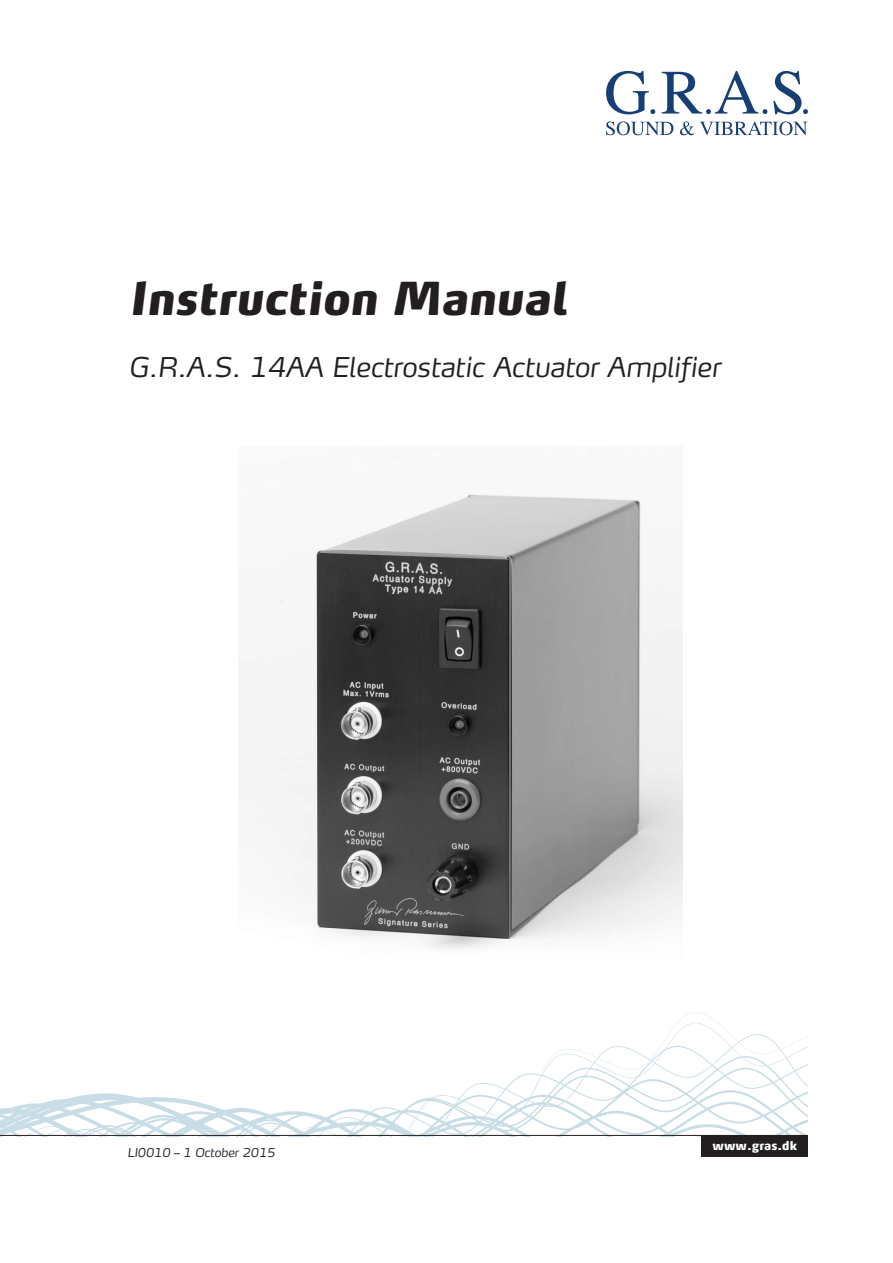
<style>
.page{position:relative;width:893px;height:1263px;background:#fff}
.page>*{position:absolute;margin:0;border:0;box-sizing:border-box;transform-origin:0 0}
.t1{font:italic 900 45px "Max TF";color:#231f20}
.Subtitle{font:italic 300 27px "Max TF";color:#231f20}
.Footer_text{font:italic 300 12px "Max TF";color:#231f20}
.Footer_URL{font:900 12px "Max TF";letter-spacing:.005em;color:#fff}
</style>
<div class="page">
<svg style="left:0;top:1012px;width:808px;height:123px"></svg>
<hr style="left:0;top:1135px;width:808px;height:1px;background:#231f20">
<svg style="left:606px;top:71px;width:49px;height:43px"></svg>
<svg style="left:662px;top:71px;width:105px;height:43px"></svg>
<svg style="left:773px;top:71px;width:35px;height:43px"></svg>
<svg style="left:606px;top:121px;width:67px;height:14px"></svg>
<svg style="left:680px;top:121px;width:14px;height:14px"></svg>
<svg style="left:700px;top:121px;width:107px;height:14px"></svg>
<div style="left:702px;top:1135px;width:106px;height:22px;background:#231f20"></div>
<img style="left:238px;top:494px;width:444px;height:455px">
<p class="t1" style="left:129px;top:270px;width:440px">Instruction Manual</p>
<p class="Subtitle" style="left:129px;top:350px;width:593px">G.R.A.S. 14AA Electrostatic Actuator Amplifier</p>
<p class="Footer_text" style="left:128px;top:1145px;width:149px">LI0010 – 1 October 2015</p>
<p class="Footer_URL" style="left:713px;top:1138px;width:86px">www.gras.dk</p>
</div>
